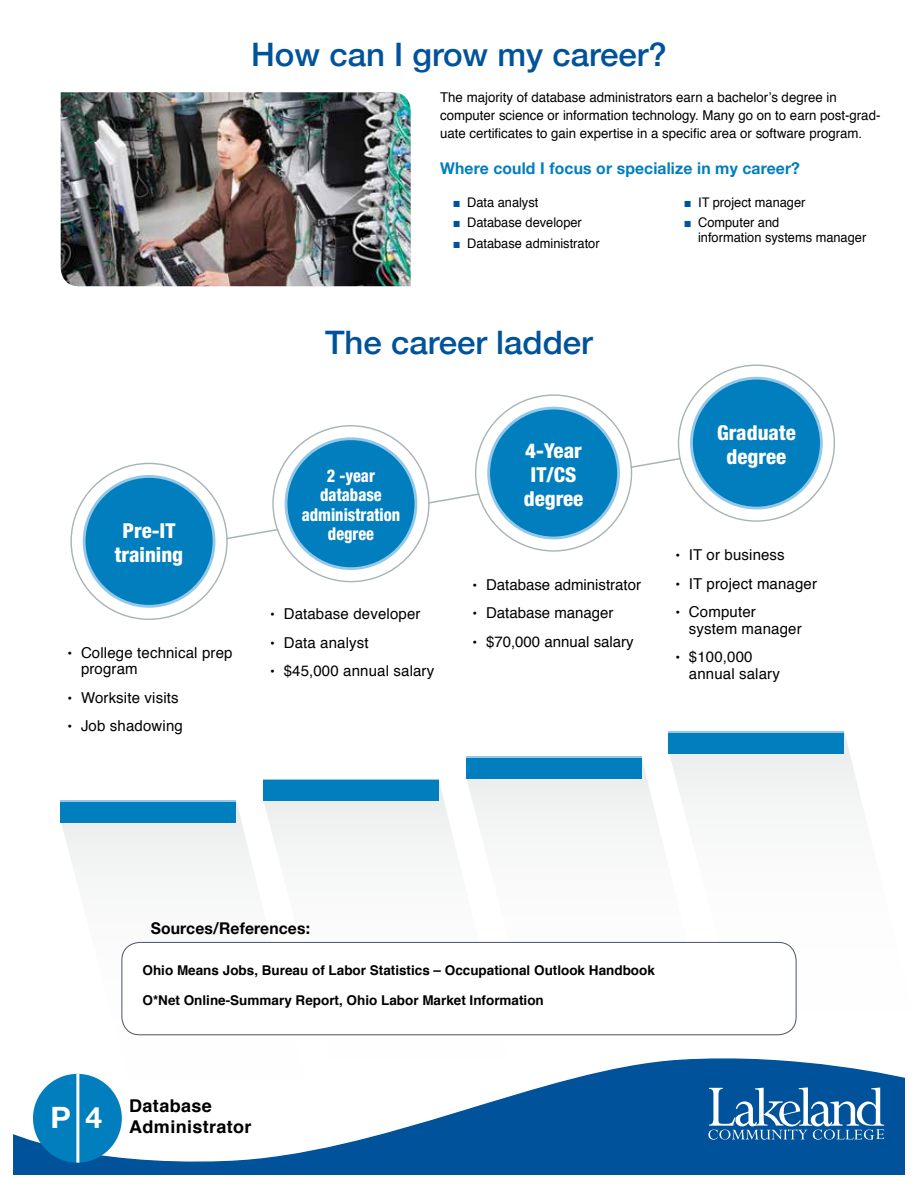
<style>
.page{position:relative;width:918px;height:1188px;background:#fff}
.page>*{position:absolute;margin:0;border:0;box-sizing:border-box;transform-origin:0 0}
.t1{font:500 32.4px "Helvetica Neue";color:#00539b}
.t2{font:700 29.4px "Helvetica Neue";color:#fff}
.t3{font:800 condensed 20.55px/24px "Helvetica Neue";color:#fff;text-align:center}
.t4{font:800 condensed 17.7px/19.5px "Helvetica Neue";color:#fff;text-align:center;scale:.92 1}
.t5{font:700 17.7px/21px "Helvetica";letter-spacing:.02em;color:#000}
.t6{font:700 16.2px "Helvetica Neue";letter-spacing:.01em;color:#007ebd}
.t7{font:700 16.2px "Helvetica Neue";letter-spacing:.01em;color:#000}
.t8{font:15px/16.5px "Helvetica";letter-spacing:.01em;color:#000}
.t9{font:13.5px/18px "Helvetica";color:#000}
.t10{font:700 13.5px "Helvetica";color:#000}
.t11{font:13.2px/15px "Helvetica";color:#000}
.s1{color:#00539b}
.s2{font-weight:700;font-size:13.5px}
</style>
<div class="page">
<svg style="left:14px;top:1077px;width:890px;height:97px;background:#125fa2"></svg>
<div style="left:33px;top:1074px;width:89px;height:89px;background:#007ebd;border-radius:50%"></div>
<svg style="left:708px;top:1109px;width:176px;height:31px"></svg>
<img style="left:61px;top:92px;width:350px;height:194px">
<svg style="left:70px;top:463px;width:158px;height:157px"></svg>
<div style="left:84px;top:476px;width:130px;height:130px;background:#007ebd;border-radius:50%"></div>
<div style="left:83px;top:475px;width:132px;height:133px;border:3px solid #93c8e8;border-radius:50%"></div>
<svg style="left:272px;top:425px;width:158px;height:157px"></svg>
<div style="left:286px;top:439px;width:130px;height:130px;background:#007ebd;border-radius:50%"></div>
<div style="left:285px;top:437px;width:132px;height:133px;border:3px solid #93c8e8;border-radius:50%"></div>
<svg style="left:475px;top:394px;width:157px;height:158px"></svg>
<div style="left:489px;top:408px;width:130px;height:130px;background:#007ebd;border-radius:50%"></div>
<div style="left:487px;top:407px;width:133px;height:132px;border:3px solid #93c8e8;border-radius:50%"></div>
<svg style="left:678px;top:364px;width:157px;height:158px"></svg>
<div style="left:691px;top:378px;width:130px;height:130px;background:#007ebd;border-radius:50%"></div>
<div style="left:690px;top:377px;width:133px;height:132px;border:3px solid #93c8e8;border-radius:50%"></div>
<svg style="left:61px;top:801px;width:269px;height:374px"></svg>
<div style="left:61px;top:801px;width:175px;height:15px;background:#93c8e8"></div>
<div style="left:61px;top:802px;width:175px;height:21px;background:#007ebd"></div>
<svg style="left:263px;top:780px;width:269px;height:376px"></svg>
<div style="left:263px;top:779px;width:175px;height:16px;background:#007ebd"></div>
<div style="left:263px;top:781px;width:175px;height:20px;background:#007ebd"></div>
<svg style="left:466px;top:757px;width:269px;height:377px"></svg>
<div style="left:466px;top:757px;width:175px;height:15px;background:#93c8e8"></div>
<div style="left:466px;top:758px;width:175px;height:21px;background:#007ebd"></div>
<svg style="left:669px;top:732px;width:236px;height:377px"></svg>
<div style="left:669px;top:732px;width:175px;height:15px;background:#93c8e8"></div>
<div style="left:669px;top:733px;width:175px;height:21px;background:#007ebd"></div>
<div style="left:122px;top:942px;width:674px;height:93px;background:#fff;border-radius:18px"></div>
<div style="left:122px;top:942px;width:674px;height:93px;border:1px solid #4b5363;border-radius:18px"></div>
<h1 class="t1" style="left:251px;top:28px;width:417px">How can I grow my career?</h1>
<p class="t9" style="left:440px;top:89px;width:442px">The majority of database administrators earn a bachelor’s degree in computer science or information technology. Many go on to earn post-grad&shy;uate certificates to gain expertise in a specific area or software program.</p>
<p class="t6" style="left:440px;top:155px;width:361px">Where could I focus or specialize in my career?</p>
<p class="t11" style="left:454px;top:195px;width:86px"><span class="s1">■</span> Data analyst</p>
<p class="t11" style="left:454px;top:216px;width:130px"><span class="s1">■</span> Database developer</p>
<p class="t11" style="left:454px;top:236px;width:148px"><span class="s1">■</span> Database administrator</p>
<p class="t11" style="left:685px;top:195px;width:122px"><span class="s1">■</span> IT project manager</p>
<p class="t11" style="left:698px;top:216px;width:170px;text-indent:-13px"><span class="s1">■</span> Computer and<br>information systems manager</p>
<h3 class="t3" style="left:115px;top:518px;width:70px">Pre-IT training</h3>
<p class="t8" style="left:81px;top:645px;width:153px;text-indent:-14px"><span class="s2">•</span> College technical prep program</p>
<p class="t8" style="left:68px;top:690px;width:113px"><span class="s2">•</span> Worksite visits</p>
<p class="t8" style="left:68px;top:718px;width:117px"><span class="s2">•</span> Job shadowing</p>
<h1 class="t1" style="left:325px;top:317px;width:269px">The career ladder</h1>
<p class="t4" style="left:302px;top:465px;width:109px">2 -year database administration degree</p>
<p class="t8" style="left:270px;top:606px;width:152px"><span class="s2">•</span> Database developer</p>
<p class="t8" style="left:270px;top:635px;width:100px"><span class="s2">•</span> Data analyst</p>
<p class="t8" style="left:270px;top:663px;width:166px"><span class="s2">•</span> $45,000 annual salary</p>
<h3 class="t3" style="left:524px;top:438px;width:61px">4-Year<br>IT/CS degree</h3>
<p class="t8" style="left:473px;top:577px;width:170px"><span class="s2">•</span> Database administrator</p>
<p class="t8" style="left:473px;top:605px;width:143px"><span class="s2">•</span> Database manager</p>
<p class="t8" style="left:473px;top:634px;width:163px"><span class="s2">•</span> $70,000 annual salary</p>
<h3 class="t3" style="left:717px;top:420px;width:80px">Graduate degree</h3>
<p class="t8" style="left:675px;top:547px;width:111px"><span class="s2">•</span> IT or business</p>
<p class="t8" style="left:675px;top:575px;width:143px"><span class="s2">•</span> IT project manager</p>
<p class="t8" style="left:689px;top:604px;width:114px;text-indent:-14px"><span class="s2">•</span> Computer system manager</p>
<p class="t8" style="left:689px;top:649px;width:93px;text-indent:-14px"><span class="s2">•</span> $100,000 annual salary</p>
<p class="t7" style="left:151px;top:916px;width:161px">Sources/References:</p>
<p class="t10" style="left:143px;top:959px;width:514px">Ohio Means Jobs, Bureau of Labor Statistics – Occupational Outlook Handbook</p>
<p class="t10" style="left:143px;top:989px;width:403px">O*Net Online-Summary Report, Ohio Labor Market Information</p>
<h2 class="t2" style="left:50px;top:1094px;width:53px">P 4</h2>
<p class="t5" style="left:129px;top:1095px;width:124px">Database<br>Administrator</p>
</div>
